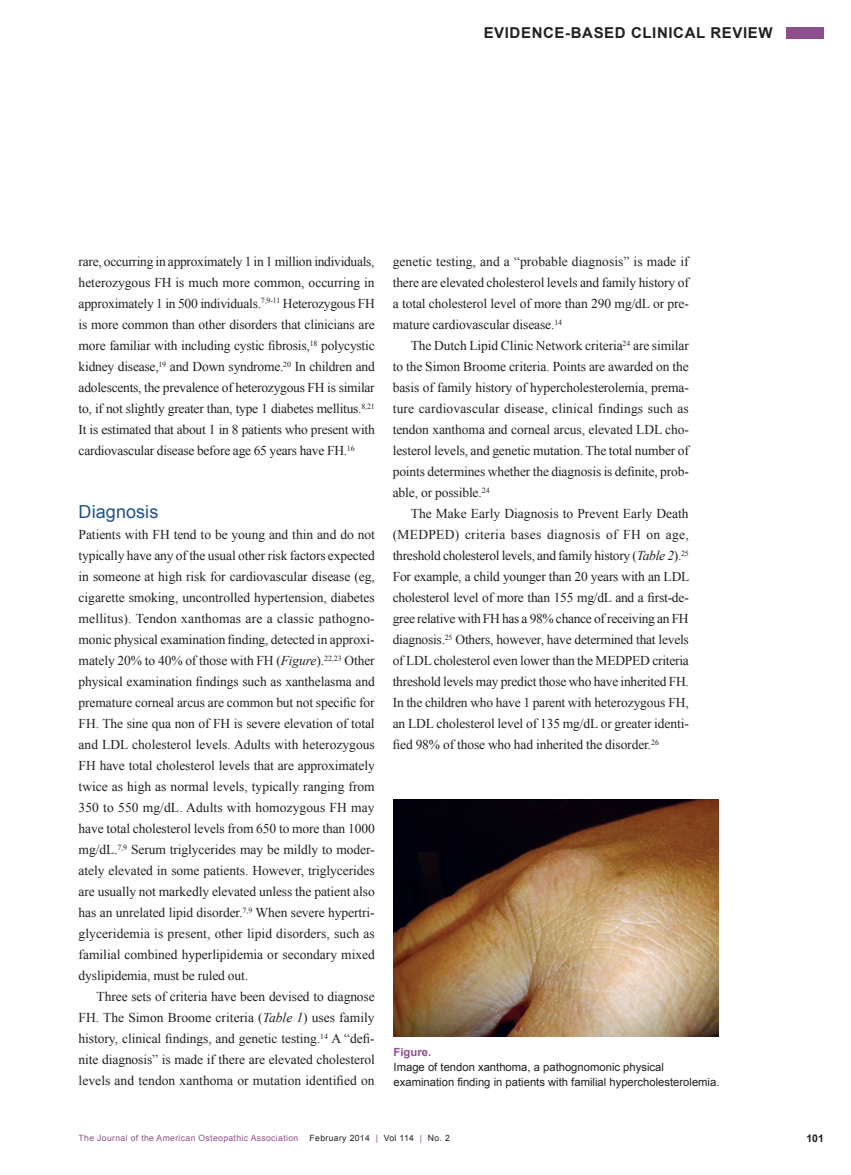
<style>
.page{position:relative;width:851px;height:1175px;background:#fff}
.page>*{position:absolute;margin:0;border:0;box-sizing:border-box;transform-origin:0 0}
.subhead{font:18px "Arial";letter-spacing:.005em;color:#235484}
.t1{font:700 15px "Arial";letter-spacing:.04em;color:#231f20}
.body{font:13.5px/21px "Times New Roman";letter-spacing:-.01em;color:#231f20;text-align:justify}
.caption1{font:11.25px/15px "Arial";color:#231f20}
.caption_bold{font:700 11.25px "Arial";color:#8d508c}
.page_number{font:700 10.5px "Arial";color:#231f20}
.t2{font:8.7px "Arial";letter-spacing:.04em;color:#8d508c}
.t3{font:8.7px "Arial";letter-spacing:.04em;color:#231f20}
.s1{font-style:italic}
.s2{color:#8d508c}
</style>
<div class="page">
<div style="left:786px;top:27px;width:38px;height:11px;background:#8d508c"></div>
<img style="left:393px;top:800px;width:325px;height:236px">
<p class="t1" style="left:483px;top:23px;width:290px">EVIDENCE-BASED CLINICAL REVIEW</p>
<p class="body" style="left:79px;top:251px;width:298px">rare, occurring in approximately 1 in 1 million individuals, heterozygous FH is much more common, occurring in approximately 1 in 500 individuals.<sup>7,9-11</sup> Heterozygous FH is more common than other disorders that clinicians are more familiar with including cystic fibrosis,<sup>18</sup> polycystic kidney disease,<sup>19</sup> and Down syndrome.<sup>20</sup> In children and adolescents, the prevalence of heterozygous FH is similar to, if not slightly greater than, type 1 diabetes mellitus.<sup>8,21<br></sup>It is estimated that about 1 in 8 patients who present with cardiovascular disease before age 65 years have FH.<sup>16</sup></p>
<p class="subhead" style="left:79px;top:500px;width:81px">Diagnosis</p>
<p class="body" style="left:79px;top:524px;width:298px">Patients with FH tend to be young and thin and do not typically have any of the usual other risk factors expected in someone at high risk for cardiovascular disease (eg, cigarette smoking, uncontrolled hypertension, diabetes mellitus). Tendon xanthomas are a classic pathogno&shy;monic physical examination finding, detected in approxi&shy;mately 20% to 40% of those with FH (<span class="s1">Figure</span>).<sup>22,23</sup> Other physical examination findings such as xanthelasma and premature corneal arcus are common but not specific for FH. The sine qua non of FH is severe elevation of total and LDL cholesterol levels. Adults with heterozygous FH have total cholesterol levels that are approximately twice as high as normal levels, typically ranging from 350 to 550 mg/dL. Adults with homozygous FH may have total cholesterol levels from 650 to more than 1000 mg/dL.<sup>7,9</sup> Serum triglycerides may be mildly to moder&shy;ately elevated in some patients. However, triglycerides are usually not markedly elevated unless the patient also has an unrelated lipid disorder.<sup>7,9</sup> When severe hypertri&shy;glyceridemia is present, other lipid disorders, such as familial combined hyperlipidemia or secondary mixed dyslipidemia, must be ruled out.</p>
<p class="body" style="left:79px;top:986px;width:298px;text-indent:18px">Three sets of criteria have been devised to diagnose FH. The Simon Broome criteria (<span class="s1">Table 1</span>) uses family history, clinical findings, and genetic testing.<sup>14</sup> A “defi&shy;nite diagnosis” is made if there are elevated cholesterol levels and tendon xanthoma or mutation identified on</p>
<p class="body" style="left:393px;top:251px;width:297px">genetic testing, and a “probable diagnosis” is made if there are elevated cholesterol levels and family history of a total cholesterol level of more than 290 mg/dL or pre&shy;mature cardiovascular disease.<sup>14</sup></p>
<p class="body" style="left:393px;top:335px;width:298px;text-indent:18px">The Dutch Lipid Clinic Network criteria<sup>24</sup> are similar to the Simon Broome criteria. Points are awarded on the basis of family history of hypercholesterolemia, prema&shy;ture cardiovascular disease, clinical findings such as tendon xanthoma and corneal arcus, elevated LDL cho&shy;lesterol levels, and genetic mutation. The total number of points determines whether the diagnosis is definite, prob&shy;able, or possible.<sup>24</sup></p>
<p class="body" style="left:393px;top:503px;width:298px;text-indent:18px">The Make Early Diagnosis to Prevent Early Death (MEDPED) criteria bases diagnosis of FH on age, threshold cholesterol levels, and family history (<span class="s1">Table 2</span>).<sup>25<br></sup>For example, a child younger than 20 years with an LDL cholesterol level of more than 155 mg/dL and a first-de&shy;gree relative with FH has a 98% chance of receiving an FH diagnosis.<sup>25</sup> Others, however, have determined that levels of LDL cholesterol even lower than the MEDPED criteria threshold levels may predict those who have inherited FH.<br>In the children who have 1 parent with heterozygous FH, an LDL cholesterol level of 135 mg/dL or greater identi&shy;fied 98% of those who had inherited the disorder.<sup>26</sup></p>
<p class="caption_bold" style="left:393px;top:1044px;width:39px">Figure.</p>
<p class="caption1" style="left:393px;top:1059px;width:327px">Image of tendon xanthoma, a pathognomonic physical examination finding in patients with familial hypercholesterolemia.</p>
<p class="t2" style="left:79px;top:1132px;width:221px">The Journal of the American Osteopathic Association</p>
<p class="t3" style="left:309px;top:1132px;width:142px">February 2014 <span class="s2">|</span> Vol 114 <span class="s2">|</span> No. 2</p>
<p class="page_number" style="left:806px;top:1131px;width:19px">101</p>
</div>
